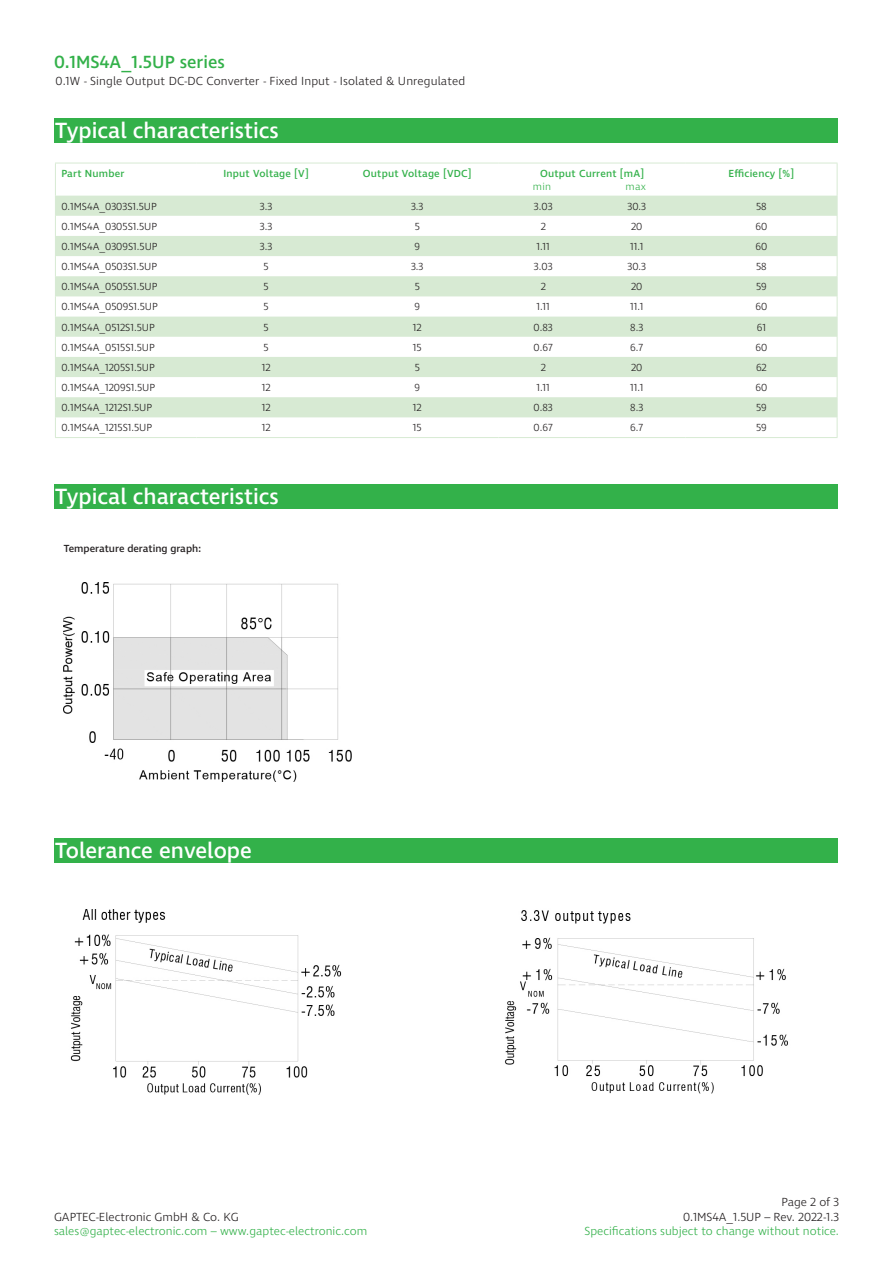
<style>
.page{position:relative;width:893px;height:1263px;background:#fff}
.page>*{position:absolute;margin:0;border:0;box-sizing:border-box;transform-origin:0 0}
.t1{font:500 22.5px "Ingra";color:#fff}
.t2{font:500 18px "Ingra";color:#33b14a}
.t3{font:300 12px/14.4px "Ingra";letter-spacing:.005em;color:#231f20;text-align:right}
.t4{font:300 12px "Ingra";color:#33b14a}
.t5{font:300 10.5px "Ingra";color:#231f20}
.t6{font:500 10.5px "Ingra";letter-spacing:.02em;color:#33b14a}
.t7{font:500 10.5px "Ingra";color:#231f20}
.t8{font:300 10.5px "Ingra";letter-spacing:.02em;color:#33b14a}
</style>
<div class="page">
<div style="left:54px;top:484px;width:783px;height:25px;background:#33b14a"></div>
<div style="left:54px;top:838px;width:783px;height:25px;background:#33b14a"></div>
<img style="left:64px;top:582px;width:288px;height:200px">
<div style="left:54px;top:118px;width:783px;height:25px;background:#33b14a"></div>
<svg style="left:56px;top:196px;width:781px;height:221px;fill:#d7ead3"></svg>
<hr style="left:55px;top:163px;width:141px;height:1px;background:#d7ead3">
<hr style="left:55px;top:163px;width:1px;height:33px;background:#d7ead3">
<hr style="left:196px;top:163px;width:140px;height:1px;background:#d7ead3">
<hr style="left:336px;top:163px;width:163px;height:1px;background:#d7ead3">
<hr style="left:499px;top:163px;width:89px;height:1px;background:#d7ead3">
<hr style="left:588px;top:163px;width:98px;height:1px;background:#d7ead3">
<hr style="left:686px;top:163px;width:151px;height:1px;background:#d7ead3">
<svg style="left:55px;top:196px;width:1px;height:241px"></svg>
<hr style="left:837px;top:163px;width:1px;height:33px;background:#d7ead3">
<svg style="left:837px;top:196px;width:1px;height:241px"></svg>
<hr style="left:55px;top:437px;width:141px;height:1px;background:#d7ead3">
<hr style="left:196px;top:437px;width:140px;height:1px;background:#d7ead3">
<hr style="left:336px;top:437px;width:163px;height:1px;background:#d7ead3">
<hr style="left:588px;top:437px;width:98px;height:1px;background:#d7ead3">
<hr style="left:686px;top:437px;width:151px;height:1px;background:#d7ead3">
<hr style="left:499px;top:437px;width:89px;height:1px;background:#d7ead3">
<img style="left:70px;top:909px;width:718px;height:186px">
<h2 class="t2" style="left:54px;top:50px;width:172px">0.1MS4A_1.5UP series</h2>
<p class="t3" style="left:55px;top:75px;width:411px">0.1W - Single Output DC-DC Converter - Fixed Input - Isolated &amp; Unregulated</p>
<p class="t1" style="left:55px;top:116px;width:225px">Typical characteristics</p>
<p class="t6" style="left:61px;top:167px;width:64px">Part Number</p>
<p class="t6" style="left:223px;top:167px;width:87px">Input Voltage [V]</p>
<p class="t6" style="left:363px;top:167px;width:110px">Output Voltage [VDC]</p>
<p class="t6" style="left:540px;top:167px;width:106px">Output Current [mA]</p>
<p class="t8" style="left:533px;top:180px;width:20px">min</p>
<p class="t8" style="left:626px;top:180px;width:22px">max</p>
<p class="t6" style="left:728px;top:167px;width:67px">Efficiency [%]</p>
<p class="t5" style="left:61px;top:200px;width:97px">0.1MS4A_0303S1.5UP</p>
<p class="t5" style="left:260px;top:200px;width:14px">3.3</p>
<p class="t5" style="left:411px;top:200px;width:14px">3.3</p>
<p class="t5" style="left:534px;top:200px;width:20px">3.03</p>
<p class="t5" style="left:627px;top:200px;width:20px">30.3</p>
<p class="t5" style="left:756px;top:200px;width:12px">58</p>
<p class="t5" style="left:61px;top:220px;width:97px">0.1MS4A_0305S1.5UP</p>
<p class="t5" style="left:260px;top:220px;width:14px">3.3</p>
<p class="t5" style="left:415px;top:220px;width:7px">5</p>
<p class="t5" style="left:541px;top:220px;width:7px">2</p>
<p class="t5" style="left:631px;top:220px;width:13px">20</p>
<p class="t5" style="left:755px;top:220px;width:13px">60</p>
<p class="t5" style="left:61px;top:240px;width:98px">0.1MS4A_0309S1.5UP</p>
<p class="t5" style="left:260px;top:240px;width:14px">3.3</p>
<p class="t5" style="left:414px;top:240px;width:7px">9</p>
<p class="t5" style="left:537px;top:240px;width:15px">1.11</p>
<p class="t5" style="left:630px;top:240px;width:15px">11.1</p>
<p class="t5" style="left:755px;top:240px;width:13px">60</p>
<p class="t5" style="left:61px;top:260px;width:97px">0.1MS4A_0503S1.5UP</p>
<p class="t5" style="left:264px;top:260px;width:7px">5</p>
<p class="t5" style="left:411px;top:260px;width:14px">3.3</p>
<p class="t5" style="left:534px;top:260px;width:20px">3.03</p>
<p class="t5" style="left:627px;top:260px;width:20px">30.3</p>
<p class="t5" style="left:756px;top:260px;width:12px">58</p>
<p class="t5" style="left:61px;top:280px;width:98px">0.1MS4A_0505S1.5UP</p>
<p class="t5" style="left:264px;top:280px;width:7px">5</p>
<p class="t5" style="left:415px;top:280px;width:7px">5</p>
<p class="t5" style="left:541px;top:280px;width:7px">2</p>
<p class="t5" style="left:631px;top:280px;width:13px">20</p>
<p class="t5" style="left:756px;top:280px;width:12px">59</p>
<p class="t5" style="left:61px;top:300px;width:98px">0.1MS4A_0509S1.5UP</p>
<p class="t5" style="left:264px;top:300px;width:7px">5</p>
<p class="t5" style="left:414px;top:300px;width:7px">9</p>
<p class="t5" style="left:537px;top:300px;width:15px">1.11</p>
<p class="t5" style="left:630px;top:300px;width:15px">11.1</p>
<p class="t5" style="left:755px;top:300px;width:13px">60</p>
<p class="t5" style="left:61px;top:321px;width:95px">0.1MS4A_0512S1.5UP</p>
<p class="t5" style="left:264px;top:321px;width:7px">5</p>
<p class="t5" style="left:413px;top:321px;width:10px">12</p>
<p class="t5" style="left:534px;top:321px;width:21px">0.83</p>
<p class="t5" style="left:630px;top:321px;width:14px">8.3</p>
<p class="t5" style="left:757px;top:321px;width:11px">61</p>
<p class="t5" style="left:61px;top:341px;width:95px">0.1MS4A_0515S1.5UP</p>
<p class="t5" style="left:264px;top:341px;width:7px">5</p>
<p class="t5" style="left:413px;top:341px;width:10px">15</p>
<p class="t5" style="left:534px;top:341px;width:21px">0.67</p>
<p class="t5" style="left:630px;top:341px;width:15px">6.7</p>
<p class="t5" style="left:755px;top:341px;width:13px">60</p>
<p class="t5" style="left:61px;top:361px;width:95px">0.1MS4A_1205S1.5UP</p>
<p class="t5" style="left:262px;top:361px;width:10px">12</p>
<p class="t5" style="left:415px;top:361px;width:7px">5</p>
<p class="t5" style="left:541px;top:361px;width:7px">2</p>
<p class="t5" style="left:631px;top:361px;width:13px">20</p>
<p class="t5" style="left:756px;top:361px;width:12px">62</p>
<p class="t5" style="left:61px;top:381px;width:95px">0.1MS4A_1209S1.5UP</p>
<p class="t5" style="left:262px;top:381px;width:10px">12</p>
<p class="t5" style="left:414px;top:381px;width:7px">9</p>
<p class="t5" style="left:537px;top:381px;width:15px">1.11</p>
<p class="t5" style="left:630px;top:381px;width:15px">11.1</p>
<p class="t5" style="left:755px;top:381px;width:13px">60</p>
<p class="t5" style="left:61px;top:401px;width:92px">0.1MS4A_1212S1.5UP</p>
<p class="t5" style="left:262px;top:401px;width:10px">12</p>
<p class="t5" style="left:413px;top:401px;width:10px">12</p>
<p class="t5" style="left:534px;top:401px;width:21px">0.83</p>
<p class="t5" style="left:630px;top:401px;width:14px">8.3</p>
<p class="t5" style="left:756px;top:401px;width:12px">59</p>
<p class="t5" style="left:61px;top:421px;width:92px">0.1MS4A_1215S1.5UP</p>
<p class="t5" style="left:262px;top:421px;width:10px">12</p>
<p class="t5" style="left:413px;top:421px;width:10px">15</p>
<p class="t5" style="left:534px;top:421px;width:21px">0.67</p>
<p class="t5" style="left:630px;top:421px;width:15px">6.7</p>
<p class="t5" style="left:756px;top:421px;width:12px">59</p>
<p class="t1" style="left:55px;top:482px;width:225px">Typical characteristics</p>
<p class="t7" style="left:64px;top:542px;width:139px">Temperature derating graph:</p>
<p class="t1" style="left:55px;top:837px;width:198px">Tolerance envelope</p>
<p class="t3" style="left:54px;top:1210px;width:186px">GAPTEC-Electronic GmbH &amp; Co. KG</p>
<p class="t4" style="left:54px;top:1223px;width:315px">sales@gaptec-electronic.com – www.gaptec-electronic.com</p>
<p class="t3" style="left:683px;top:1195px;width:157px">Page 2 of 3<br>0.1MS4A_1.5UP – Rev. 2022-1.3</p>
<p class="t4" style="left:585px;top:1223px;width:256px">Specifications subject to change without notice.</p>
</div>
